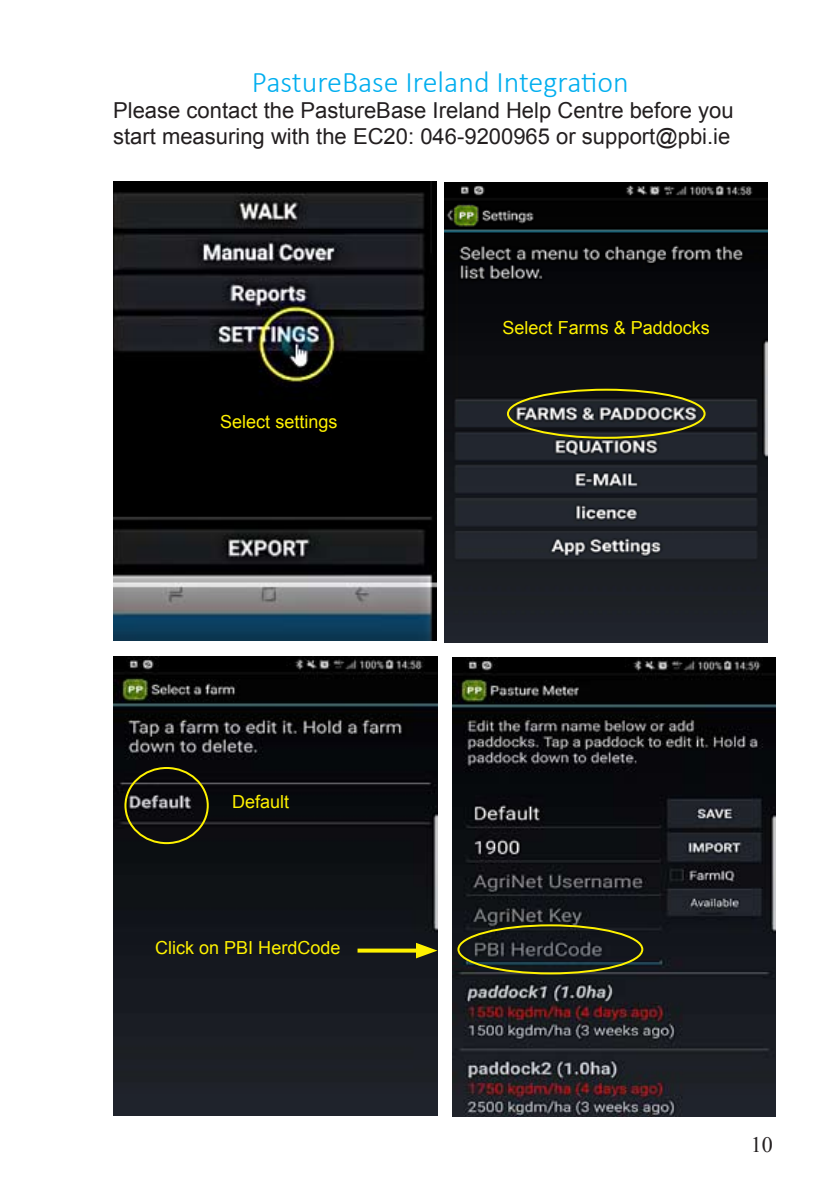
<style>
.page{position:relative;width:840px;height:1191px;background:#fff}
.page>*{position:absolute;margin:0;border:0;box-sizing:border-box;transform-origin:0 0}
.t1{font:300 30px "Calibri";color:#00aeef}
.t2{font:22px/26.4px "Arial";color:#231f20}
.t3{font:22px "Times New Roman";color:#231f20}
.t4{font:18px "Arial";color:#fff200}
</style>
<div class="page">
<img style="left:113px;top:181px;width:323px;height:460px">
<img style="left:444px;top:183px;width:323px;height:459px">
<img style="left:114px;top:656px;width:323px;height:460px">
<img style="left:452px;top:657px;width:323px;height:459px">
<div style="left:124px;top:767px;width:85px;height:77px;border:2px solid #fff200;border-radius:50%"></div>
<div style="left:457px;top:924px;width:186px;height:50px;border:2px solid #fff200;border-radius:50%"></div>
<div style="left:506px;top:389px;width:199px;height:50px;border:2px solid #fff200;border-radius:50%"></div>
<svg style="left:357px;top:948px;width:59px;height:4px"></svg>
<svg style="left:416px;top:942px;width:21px;height:16px"></svg>
<h1 class="t1" style="left:252px;top:63px;width:378px">PastureBase Ireland Integration</h1>
<p class="t2" style="left:113px;top:97px;width:621px">Please contact the PastureBase Ireland Help Centre before you start measuring with the EC20: 046-9200965 or support@pbi.ie</p>
<p class="t4" style="left:220px;top:410px;width:119px">Select settings</p>
<p class="t4" style="left:502px;top:316px;width:209px">Select Farms &amp; Paddocks</p>
<p class="t4" style="left:232px;top:790px;width:59px">Default</p>
<p class="t4" style="left:155px;top:935px;width:187px">Click on PBI HerdCode</p>
<p class="t3" style="left:750px;top:1130px;width:23px">10</p>
</div>
